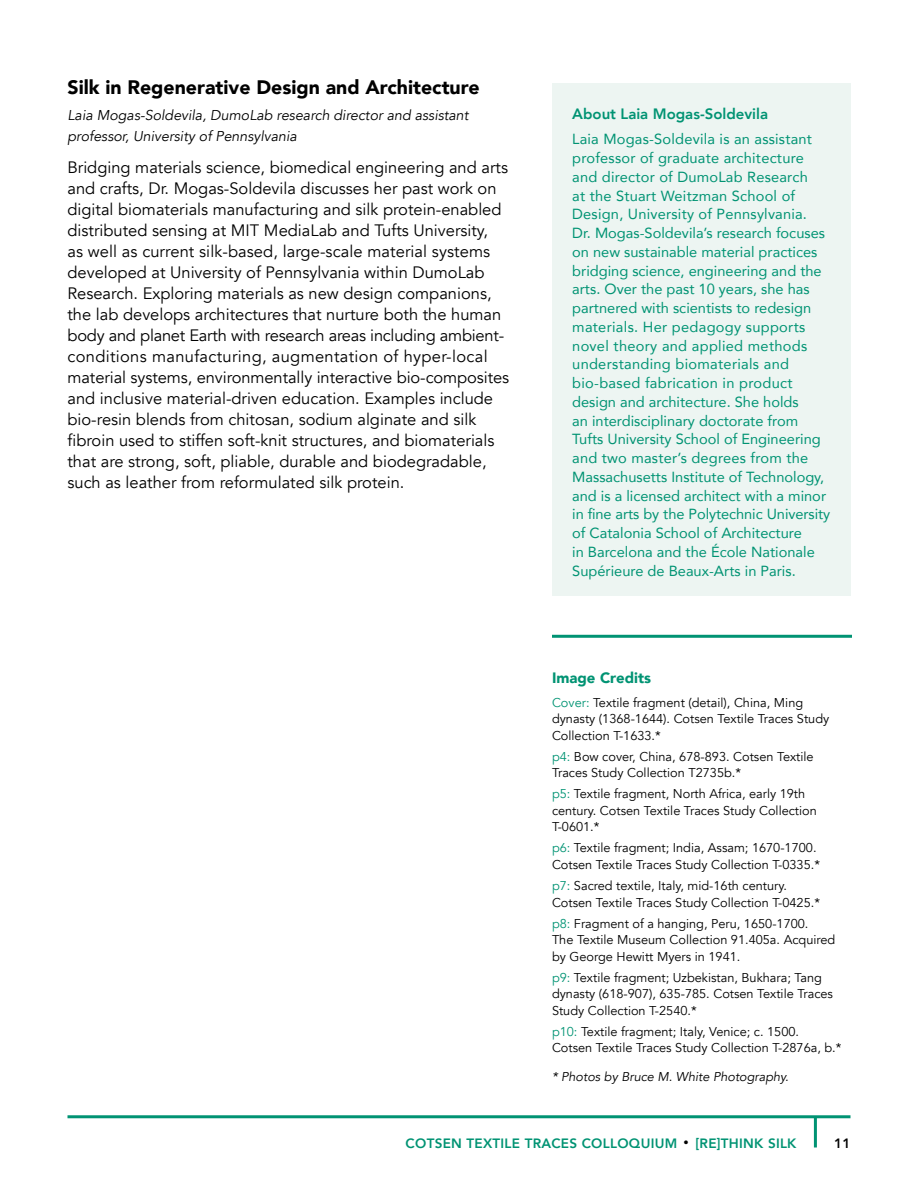
<style>
.page{position:relative;width:918px;height:1188px;background:#fff}
.page>*{position:absolute;margin:0;border:0;box-sizing:border-box;transform-origin:0 0}
.t1{font:900 19.5px "Avenir";color:#000}
.t2{font:16.5px/21px "Avenir";color:#000}
.t3{font:800 15px "Avenir";color:#009373}
.t4{font:900 15px "Avenir";color:#009373}
.t5{font:14.7px/18.8px "Avenir";color:#009373}
.t6{font:italic 14.25px/21px "Avenir";color:#000}
.t7{font:800 13.5px "Avenir";letter-spacing:.02em;color:#009373}
.t8{font:800 13.5px "Avenir";color:#000}
.t9{font:12.75px/16.5px "Avenir";color:#000}
.t10{font:italic 12.75px "Avenir";color:#000}
.s1{color:#009373}
.s2{font-weight:300;font-size:10.5px;color:#000}
</style>
<div class="page">
<div style="left:552px;top:84px;width:298px;height:512px;background:#edf5f2"></div>
<hr style="left:552px;top:635px;width:300px;height:3px;background:#009373">
<hr style="left:814px;top:1117px;width:3px;height:31px;background:#009373">
<hr style="left:68px;top:1115px;width:782px;height:3px;background:#009373">
<p class="t1" style="left:68px;top:70px;width:414px">Silk in Regenerative Design and Architecture</p>
<p class="t6" style="left:68px;top:105px;width:403px">Laia Mogas-Soldevila, DumoLab research director and assistant professor, University of Pennsylvania</p>
<p class="t2" style="left:68px;top:157px;width:443px">Bridging materials science, biomedical engineering and arts and crafts, Dr. Mogas-Soldevila discusses her past work on digital biomaterials manufacturing and silk protein-enabled distributed sensing at MIT MediaLab and Tufts University,<br>as well as current silk-based, large-scale material systems developed at University of Pennsylvania within DumoLab Research. Exploring materials as new design companions, the lab develops architectures that nurture both the human body and planet Earth with research areas including ambient&shy;conditions manufacturing, augmentation of hyper-local material systems, environmentally interactive bio-composites and inclusive material-driven education. Examples include bio-resin blends from chitosan, sodium alginate and silk fibroin used to stiffen soft-knit structures, and biomaterials that are strong, soft, pliable, durable and biodegradable, such as leather from reformulated silk protein.</p>
<p class="t3" style="left:572px;top:102px;width:197px">About Laia Mogas-Soldevila</p>
<p class="t5" style="left:572px;top:129px;width:260px">Laia Mogas-Soldevila is an assistant professor of graduate architecture and director of DumoLab Research<br>at the Stuart Weitzman School of Design, University of Pennsylvania.<br>Dr. Mogas-Soldevila’s research focuses on new sustainable material practices bridging science, engineering and the arts. Over the past 10 years, she has partnered with scientists to redesign materials. Her pedagogy supports novel theory and applied methods understanding biomaterials and bio-based fabrication in product design and architecture. She holds<br>an interdisciplinary doctorate from Tufts University School of Engineering and two master’s degrees from the Massachusetts Institute of Technology, and is a licensed architect with a minor in fine arts by the Polytechnic University of Catalonia School of Architecture<br>in Barcelona and the École Nationale Supérieure de Beaux-Arts in Paris.</p>
<p class="t4" style="left:552px;top:665px;width:101px">Image Credits</p>
<p class="t9" style="left:552px;top:694px;width:279px"><span class="s1">Cover:</span> Textile fragment (detail), China, Ming dynasty (1368-1644). Cotsen Textile Traces Study<br>Collection T-1633.*</p>
<p class="t9" style="left:552px;top:748px;width:263px"><span class="s1">p4:</span> Bow cover, China, 678-893. Cotsen Textile<br>Traces Study Collection T2735b.*</p>
<p class="t9" style="left:552px;top:786px;width:266px"><span class="s1">p5:</span> Textile fragment, North Africa, early 19th century. Cotsen Textile Traces Study Collection<br>T-0601.*</p>
<p class="t9" style="left:552px;top:840px;width:270px"><span class="s1">p6:</span> Textile fragment; India, Assam; 1670-1700.<br>Cotsen Textile Traces Study Collection T-0335.*</p>
<p class="t9" style="left:552px;top:878px;width:270px"><span class="s1">p7:</span> Sacred textile, Italy, mid-16th century.<br>Cotsen Textile Traces Study Collection T-0425.*</p>
<p class="t9" style="left:552px;top:915px;width:285px"><span class="s1">p8:</span> Fragment of a hanging, Peru, 1650-1700.<br>The Textile Museum Collection 91.405a. Acquired by George Hewitt Myers in 1941.</p>
<p class="t9" style="left:552px;top:969px;width:283px"><span class="s1">p9:</span> Textile fragment; Uzbekistan, Bukhara; Tang dynasty (618-907), 635-785. Cotsen Textile Traces<br>Study Collection T-2540.*</p>
<p class="t9" style="left:552px;top:1023px;width:291px"><span class="s1">p10:</span> Textile fragment; Italy, Venice; c. 1500.<br>Cotsen Textile Traces Study Collection T-2876a, b.*</p>
<p class="t10" style="left:552px;top:1069px;width:238px">* Photos by Bruce M. White Photography.</p>
<p class="t7" style="left:406px;top:1132px;width:392px">COTSEN TEXTILE TRACES COLLOQUIUM <span class="s2">•</span> [RE]THINK SILK</p>
<p class="t8" style="left:834px;top:1132px;width:18px">11</p>
</div>
